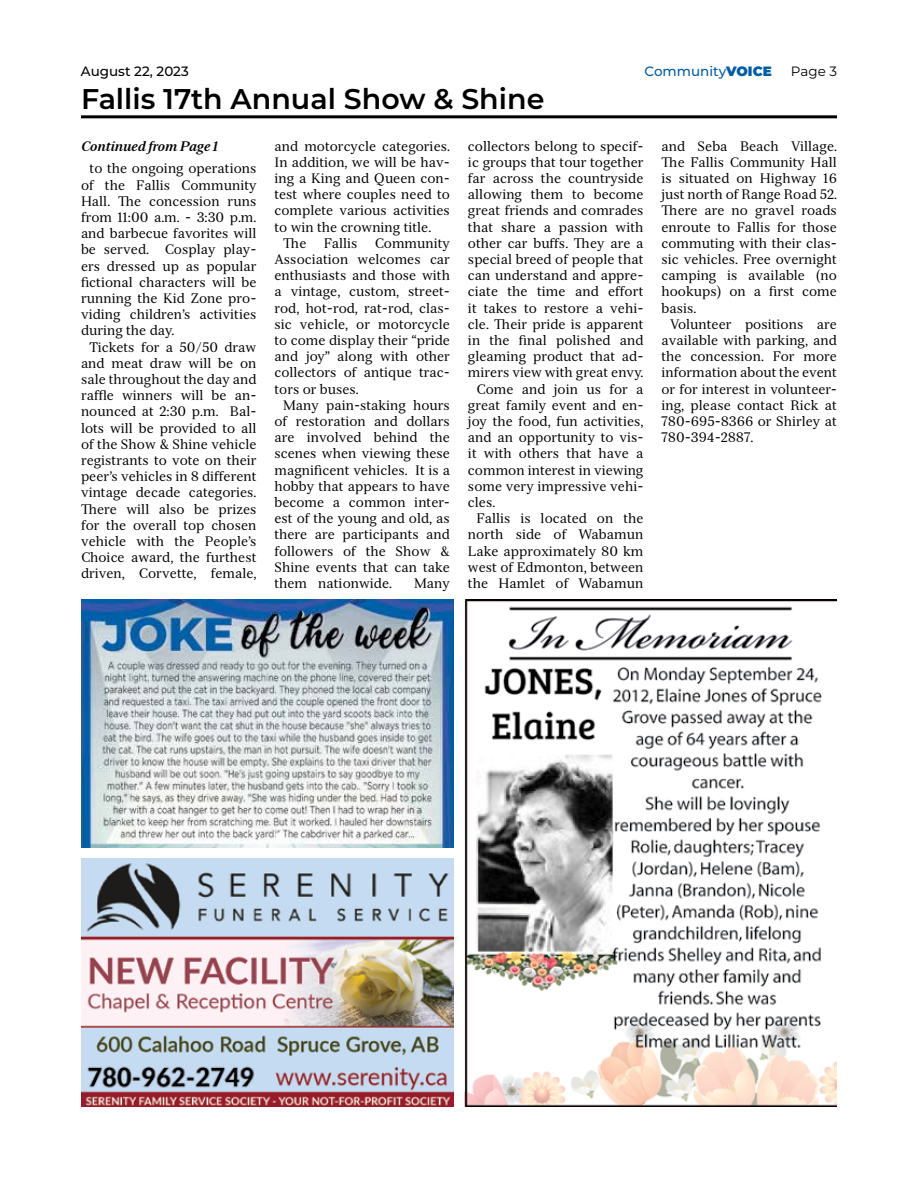
<style>
.page{position:relative;width:918px;height:1188px;background:#fff}
.page>*{position:absolute;margin:0;border:0;box-sizing:border-box;transform-origin:0 0}
.t1{font:600 28.5px "Montserrat";color:#000}
.t2{font:13.5px/16.2px "Serif 12 Beta";color:#000;text-align:justify}
.t3{font:italic 700 13.5px "Serif 12 Beta";color:#000}
.t4{font:500 13.5px "Montserrat";color:#005daa}
.t5{font:500 13.5px "Montserrat";color:#000}
.t6{font:13.5px "Montserrat";color:#000}
.s1{font-weight:900}
</style>
<div class="page">
<hr style="left:81px;top:115px;width:756px;height:3px;background:#000">
<img style="left:81px;top:859px;width:373px;height:248px">
<img style="left:81px;top:599px;width:373px;height:248px">
<img style="left:464px;top:599px;width:373px;height:508px">
<p class="t5" style="left:81px;top:62px;width:109px">August 22, 2023</p>
<p class="t4" style="left:645px;top:62px;width:102px">Community<span class="s1">VOICE</span></p>
<p class="t6" style="left:791px;top:62px;width:48px">Page 3</p>
<h1 class="t1" style="left:81px;top:78px;width:465px">Fallis 17th Annual Show &amp; Shine</h1>
<p class="t3" style="left:81px;top:138px;width:138px">Continued from Page 1</p>
<p class="t2" style="left:81px;top:161px;width:177px;text-indent:9px">to the ongoing operations of the Fallis Community Hall. The concession runs from 11:00 a.m. - 3:30 p.m. and barbecue favorites will be served. Cosplay play&shy;ers dressed up as popular fictional characters will be running the Kid Zone pro&shy;viding children’s activities during the day.</p>
<p class="t2" style="left:81px;top:339px;width:177px;text-indent:9px">Tickets for a 50/50 draw and meat draw will be on sale throughout the day and raffle winners will be an&shy;nounced at 2:30 p.m. Bal&shy;lots will be provided to all of the Show &amp; Shine vehicle registrants to vote on their peer’s vehicles in 8 different vintage decade categories.<br>There will also be prizes for the overall top chosen vehicle with the People’s Choice award, the furthest driven, Corvette, female,</p>
<p class="t2" style="left:468px;top:138px;width:177px">collectors belong to specif-</p>
<p class="t2" style="left:468px;top:154px;width:177px">ic groups that tour together</p>
<p class="t2" style="left:468px;top:170px;width:177px">far across the countryside</p>
<p class="t2" style="left:468px;top:186px;width:177px">allowing them to become</p>
<p class="t2" style="left:468px;top:203px;width:177px">great friends and comrades</p>
<p class="t2" style="left:468px;top:219px;width:177px">that share a passion with</p>
<p class="t2" style="left:468px;top:235px;width:177px">other car buffs. They are a</p>
<p class="t2" style="left:468px;top:251px;width:177px">special breed of people that</p>
<p class="t2" style="left:468px;top:267px;width:177px">can understand and appre-</p>
<p class="t2" style="left:468px;top:284px;width:177px">ciate the time and effort</p>
<p class="t2" style="left:468px;top:300px;width:177px">it takes to restore a vehi-</p>
<p class="t2" style="left:468px;top:316px;width:177px">cle. Their pride is apparent</p>
<p class="t2" style="left:468px;top:332px;width:177px">in the final polished and</p>
<p class="t2" style="left:468px;top:348px;width:177px">gleaming product that ad-</p>
<p class="t2" style="left:468px;top:365px;width:177px">mirers view with great envy.</p>
<p class="t2" style="left:477px;top:381px;width:168px">Come and join us for a</p>
<p class="t2" style="left:468px;top:397px;width:177px">great family event and en-</p>
<p class="t2" style="left:468px;top:413px;width:177px">joy the food, fun activities,</p>
<p class="t2" style="left:468px;top:429px;width:177px">and an opportunity to vis-</p>
<p class="t2" style="left:468px;top:446px;width:177px">it with others that have a</p>
<p class="t2" style="left:468px;top:462px;width:177px">common interest in viewing</p>
<p class="t2" style="left:468px;top:478px;width:177px">some very impressive vehi-</p>
<p class="t2" style="left:468px;top:494px;width:29px">cles.</p>
<p class="t2" style="left:477px;top:510px;width:168px">Fallis is located on the</p>
<p class="t2" style="left:468px;top:527px;width:177px">north side of Wabamun</p>
<p class="t2" style="left:468px;top:543px;width:177px">Lake approximately 80 km</p>
<p class="t2" style="left:468px;top:559px;width:177px">west of Edmonton, between</p>
<p class="t2" style="left:468px;top:575px;width:177px">the Hamlet of Wabamun</p>
<p class="t2" style="left:274px;top:138px;width:177px">and motorcycle categories.</p>
<p class="t2" style="left:274px;top:154px;width:177px">In addition, we will be hav-</p>
<p class="t2" style="left:274px;top:170px;width:177px">ing a King and Queen con-</p>
<p class="t2" style="left:274px;top:186px;width:177px">test where couples need to</p>
<p class="t2" style="left:274px;top:203px;width:177px">complete various activities</p>
<p class="t2" style="left:274px;top:219px;width:158px">to win the crowning title.</p>
<p class="t2" style="left:283px;top:235px;width:25px">The</p>
<p class="t2" style="left:324px;top:235px;width:35px">Fallis</p>
<p class="t2" style="left:274px;top:235px;width:177px;text-indent:100px">Community Association welcomes car enthusiasts and those with a vintage, custom, street&shy;rod, hot-rod, rat-rod, clas&shy;sic vehicle, or motorcycle to come display their “pride and joy” along with other collectors of antique trac&shy;tors or buses.</p>
<p class="t2" style="left:274px;top:397px;width:177px;text-indent:9px">Many pain-staking hours of restoration and dollars are involved behind the scenes when viewing these magnificent vehicles. It is a hobby that appears to have become a common inter&shy;est of the young and old, as there are participants and followers of the Show &amp; Shine events that can take them nationwide.</p>
<p class="t2" style="left:414px;top:575px;width:37px">Many</p>
<p class="t2" style="left:661px;top:138px;width:177px">and Seba Beach Village.<br>The Fallis Community Hall is situated on Highway 16 just north of Range Road 52.<br>There are no gravel roads enroute to Fallis for those commuting with their clas&shy;sic vehicles. Free overnight camping is available (no hookups) on a first come basis.</p>
<p class="t2" style="left:661px;top:316px;width:177px;text-indent:9px">Volunteer positions are available with parking, and the concession. For more information about the event or for interest in volunteer&shy;ing, please contact Rick at 780-695-8366 or Shirley at 780-394-2887.</p>
</div>
